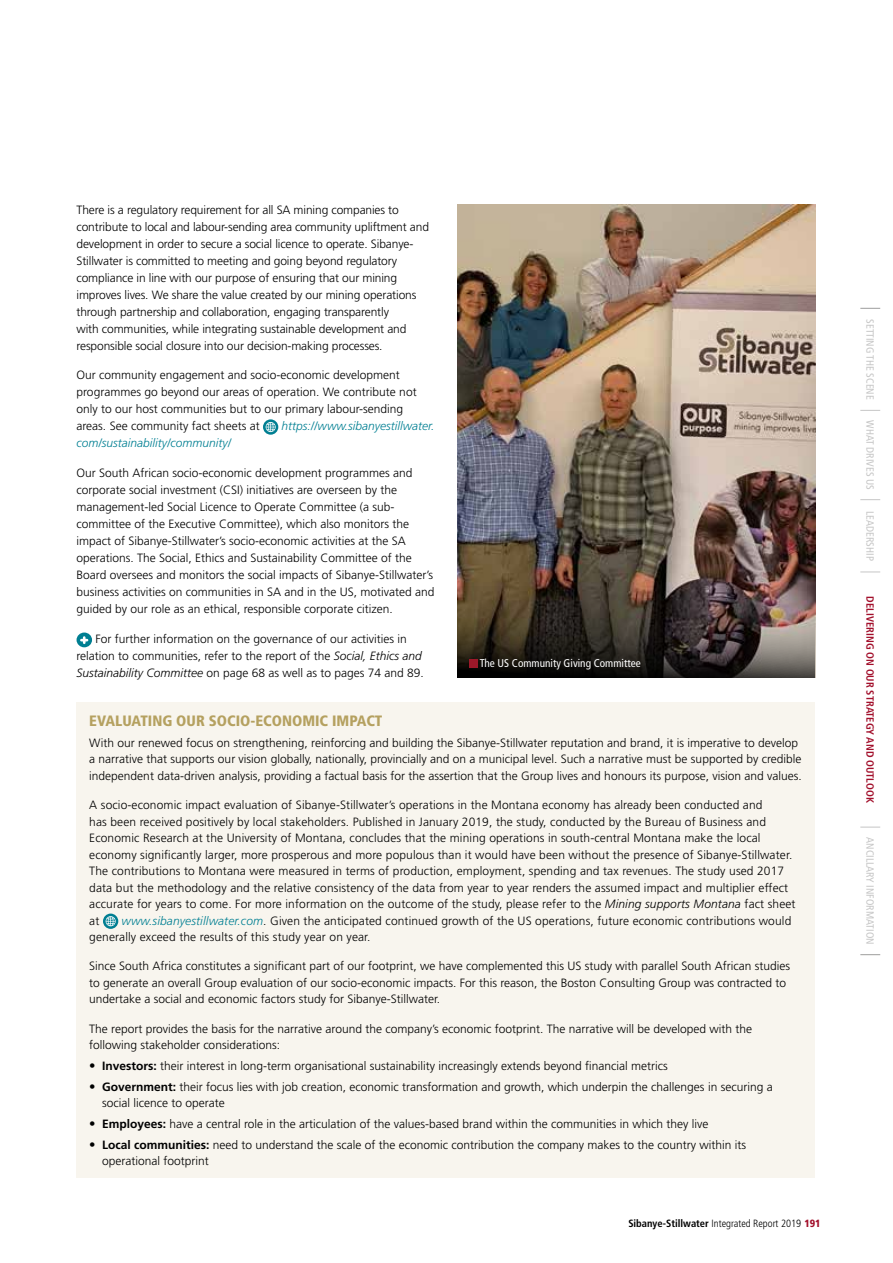
<style>
.page{position:relative;width:893px;height:1263px;background:#fff}
.page>*{position:absolute;margin:0;border:0;box-sizing:border-box;transform-origin:0 0}
.Heading_2{font:900 condensed 15px "Frutiger";color:#b5a160}
.Body_copy{font:300 12px/17px "Frutiger";color:#000}
.Body_copy-2{font:italic 300 12px "Frutiger";color:#007f92}
.Body_copy_2019{font:condensed 11.25px "Frutiger";color:#fff}
.t1{font:condensed 10.5px "Frutiger";color:#c6c6c6}
.t2{font:300 condensed 10.5px "Frutiger";color:#000}
.t3{font:700 condensed 10.5px "Frutiger";color:#a20f2b}
.s1{font-style:italic}
.s2{font-style:italic;color:#007f92}
.s3{font-size:12.75px}
.s4{font-weight:700}
.s5{font-weight:900;color:#a20f2b}
</style>
<div class="page">
<svg style="left:860px;top:308px;width:20px;height:1px"></svg>
<svg style="left:860px;top:954px;width:20px;height:1px"></svg>
<svg style="left:860px;top:410px;width:20px;height:1px"></svg>
<svg style="left:860px;top:499px;width:20px;height:1px"></svg>
<svg style="left:860px;top:572px;width:20px;height:1px"></svg>
<svg style="left:860px;top:827px;width:20px;height:1px"></svg>
<svg style="left:263px;top:419px;width:15px;height:16px"></svg>
<svg style="left:266px;top:422px;width:10px;height:10px"></svg>
<svg style="left:77px;top:632px;width:15px;height:15px"></svg>
<svg style="left:81px;top:637px;width:6px;height:6px"></svg>
<div style="left:77px;top:702px;width:738px;height:476px;background:#f8f5ee"></div>
<svg style="left:103px;top:913px;width:15px;height:16px"></svg>
<svg style="left:106px;top:916px;width:10px;height:10px"></svg>
<img style="left:458px;top:204px;width:357px;height:382px">
<img style="left:458px;top:586px;width:357px;height:91px">
<div style="left:469px;top:659px;width:9px;height:8px;background:#9c1829"></div>
<p class="Body_copy" style="left:77px;top:201px;width:354px">There is a regulatory requirement for all SA mining companies to contribute to local and labour-sending area community upliftment and development in order to secure a social licence to operate. Sibanye-Stillwater is committed to meeting and going beyond regulatory compliance in line with our purpose of ensuring that our mining improves lives. We share the value created by our mining operations through partnership and collaboration, engaging transparently<br>with communities, while integrating sustainable development and responsible social closure into our decision-making processes.</p>
<p class="Body_copy" style="left:77px;top:367px;width:342px">Our community engagement and socio-economic development programmes go beyond our areas of operation. We contribute not only to our host communities but to our primary labour-sending areas. See community fact sheets at</p>
<p class="Body_copy-2" style="left:282px;top:419px;width:154px">https://www.sibanyestillwater.</p>
<p class="Body_copy-2" style="left:77px;top:436px;width:156px">com/sustainability/community/</p>
<p class="Body_copy" style="left:77px;top:465px;width:360px">Our South African socio-economic development programmes and corporate social investment (CSI) initiatives are overseen by the management-led Social Licence to Operate Committee (a sub&shy;committee of the Executive Committee), which also monitors the impact of Sibanye-Stillwater’s socio-economic activities at the SA operations. The Social, Ethics and Sustainability Committee of the Board oversees and monitors the social impacts of Sibanye-Stillwater’s business activities on communities in SA and in the US, motivated and guided by our role as an ethical, responsible corporate citizen.</p>
<p class="Body_copy" style="left:77px;top:630px;width:349px;text-align:center">For further information on the governance of our activities in relation to communities, refer to the report of the <span class="s1">Social, Ethics and<br>Sustainability Committee</span> on page 68 as well as to pages 74 and 89.</p>
<p class="Heading_2" style="left:89px;top:712px;width:295px">EVALUATING OUR SOCIO-ECONOMIC IMPACT</p>
<p class="Body_copy" style="left:89px;top:734px;width:714px;line-height:16.5px">With our renewed focus on strengthening, reinforcing and building the Sibanye-Stillwater reputation and brand, it is imperative to develop a narrative that supports our vision globally, nationally, provincially and on a municipal level. Such a narrative must be supported by credible independent data-driven analysis, providing a factual basis for the assertion that the Group lives and honours its purpose, vision and values.</p>
<p class="Body_copy" style="left:89px;top:797px;width:708px;line-height:16.5px">A socio-economic impact evaluation of Sibanye-Stillwater’s operations in the Montana economy has already been conducted and<br>has been received positively by local stakeholders. Published in January 2019, the study, conducted by the Bureau of Business and Economic Research at the University of Montana, concludes that the mining operations in south-central Montana make the local economy significantly larger, more prosperous and more populous than it would have been without the presence of Sibanye-Stillwater.<br>The contributions to Montana were measured in terms of production, employment, spending and tax revenues. The study used 2017 data but the methodology and the relative consistency of the data from year to year renders the assumed impact and multiplier effect accurate for years to come. For more information on the outcome of the study, please refer to the <span class="s1">Mining supports Montana</span> fact sheet at</p>
<p class="Body_copy_2019" style="left:480px;top:657px;width:162px">The US Community Giving Committee</p>
<p class="Body_copy" style="left:89px;top:912px;width:703px;line-height:16.5px;text-indent:32px"><span class="s2">www.sibanyestillwater.com</span>. Given the anticipated continued growth of the US operations, future economic contributions would generally exceed the results of this study year on year.</p>
<p class="Body_copy" style="left:89px;top:958px;width:702px;line-height:16.5px">Since South Africa constitutes a significant part of our footprint, we have complemented this US study with parallel South African studies to generate an overall Group evaluation of our socio-economic impacts. For this reason, the Boston Consulting Group was contracted to undertake a social and economic factors study for Sibanye-Stillwater.</p>
<p class="Body_copy" style="left:89px;top:1020px;width:664px;line-height:16.5px">The report provides the basis for the narrative around the company’s economic footprint. The narrative will be developed with the following stakeholder considerations:</p>
<p class="Body_copy" style="left:89px;top:1057px;width:580px"><span class="s3">•</span> <span class="s4">Investors:</span> their interest in long-term organisational sustainability increasingly extends beyond financial metrics</p>
<p class="Body_copy" style="left:102px;top:1078px;width:672px;line-height:16.5px;text-indent:-13px"><span class="s3">•</span> <span class="s4">Government:</span> their focus lies with job creation, economic transformation and growth, which underpin the challenges in securing a social licence to operate</p>
<p class="Body_copy" style="left:89px;top:1115px;width:621px"><span class="s3">•</span> <span class="s4">Employees:</span> have a central role in the articulation of the values-based brand within the communities in which they live</p>
<p class="Body_copy" style="left:102px;top:1136px;width:646px;line-height:16.5px;text-indent:-13px"><span class="s3">•</span> <span class="s4">Local communities:</span> need to understand the scale of the economic contribution the company makes to the country within its operational footprint</p>
<p class="t2" style="left:628px;top:1218px;width:194px"><span class="s4">Sibanye-Stillwater</span> Integrated Report 2019 <span class="s5">191</span></p>
<p class="t1" style="left:876px;top:319px;width:82px;rotate:90deg">SETTING THE SCENE</p>
<p class="t1" style="left:876px;top:420px;width:71px;rotate:90deg">WHAT DRIVES US</p>
<p class="t1" style="left:876px;top:511px;width:51px;rotate:90deg">LEADERSHIP</p>
<p class="t3" style="left:876px;top:596px;width:208px;rotate:90deg">DELIVERING ON OUR STRATEGY AND OUTLOOK</p>
<p class="t1" style="left:876px;top:837px;width:109px;rotate:90deg">ANCILLARY INFORMATION</p>
</div>
